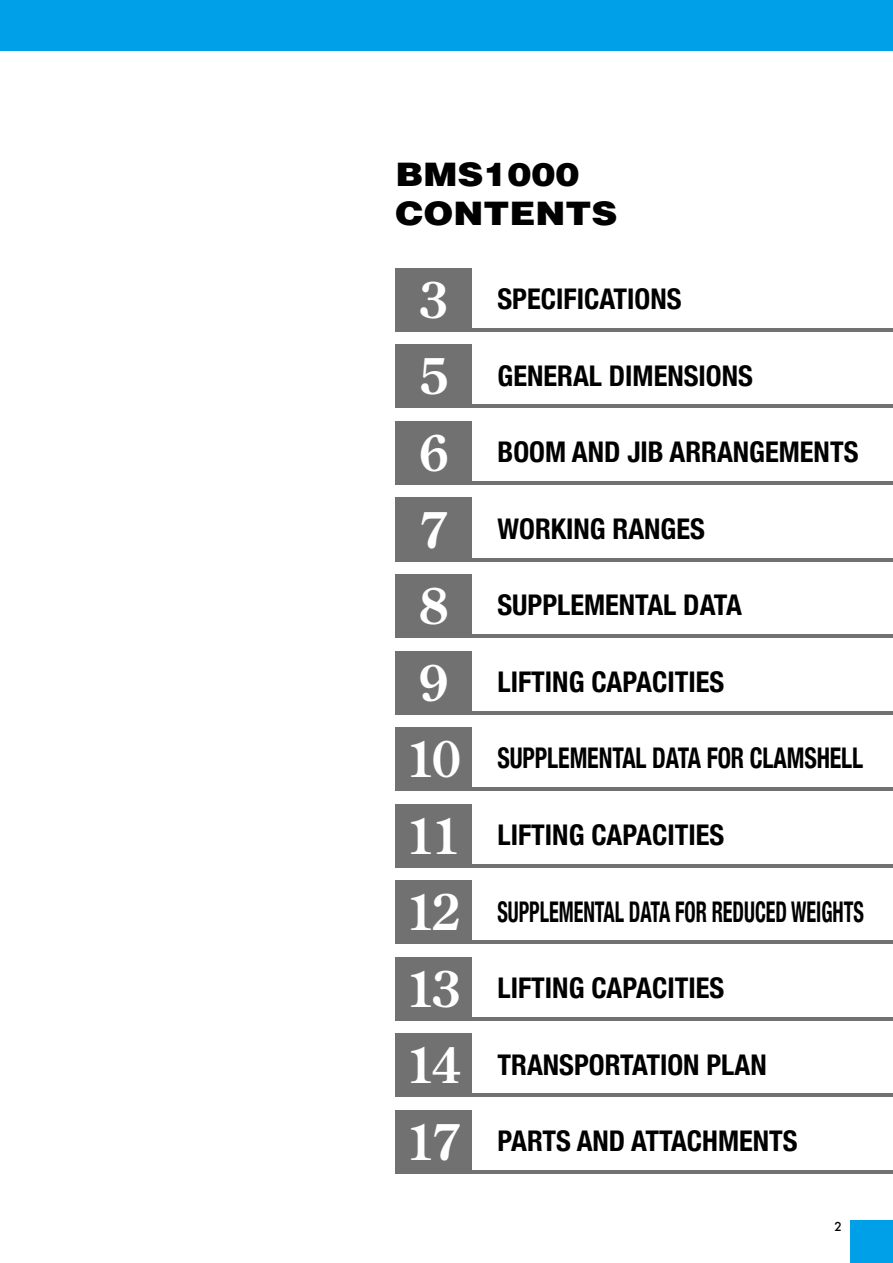
<style>
.page{position:relative;width:893px;height:1263px;background:#fff}
.page>*{position:absolute;margin:0;border:0;box-sizing:border-box;transform-origin:0 0}
.t1{font:900 32.4px/39px "Helvetica";color:#000;scale:1.11 1}
.t2{font:700 condensed 28.5px "Helvetica Neue";color:#000}
.t3{font:700 condensed 28.5px "Helvetica Neue";color:#000;scale:.71 1}
.t4{font:700 condensed 28.5px "Helvetica Neue";color:#000;scale:.84 1}
.t5{font:500 12px "Futura";color:#000}
.s1{font-family:"Century Old Style";font-stretch:normal;font-size:49.5px;color:#fff}
</style>
<div class="page">
<div style="left:0;top:0;width:893px;height:51px;background:#00a0e9"></div>
<div style="left:850px;top:1220px;width:43px;height:43px;background:#00a0e9"></div>
<hr style="left:395px;top:328px;width:498px;height:4px;background:#727171">
<div style="left:395px;top:268px;width:77px;height:64px;background:#727171"></div>
<hr style="left:395px;top:405px;width:498px;height:3px;background:#727171">
<div style="left:395px;top:344px;width:77px;height:64px;background:#727171"></div>
<hr style="left:395px;top:481px;width:498px;height:4px;background:#727171">
<div style="left:395px;top:421px;width:77px;height:64px;background:#727171"></div>
<hr style="left:395px;top:558px;width:498px;height:3px;background:#727171">
<div style="left:395px;top:497px;width:77px;height:64px;background:#727171"></div>
<hr style="left:395px;top:634px;width:498px;height:4px;background:#727171">
<div style="left:395px;top:574px;width:77px;height:64px;background:#727171"></div>
<hr style="left:395px;top:711px;width:498px;height:3px;background:#727171">
<div style="left:395px;top:651px;width:77px;height:63px;background:#727171"></div>
<hr style="left:395px;top:787px;width:498px;height:4px;background:#727171">
<div style="left:395px;top:727px;width:77px;height:64px;background:#727171"></div>
<hr style="left:395px;top:864px;width:498px;height:3px;background:#727171">
<div style="left:395px;top:804px;width:77px;height:63px;background:#727171"></div>
<hr style="left:395px;top:940px;width:498px;height:4px;background:#727171">
<div style="left:395px;top:880px;width:77px;height:64px;background:#727171"></div>
<hr style="left:395px;top:1017px;width:498px;height:3px;background:#727171">
<div style="left:395px;top:957px;width:77px;height:63px;background:#727171"></div>
<hr style="left:395px;top:1093px;width:498px;height:4px;background:#727171">
<div style="left:395px;top:1033px;width:77px;height:64px;background:#727171"></div>
<hr style="left:395px;top:1170px;width:498px;height:4px;background:#727171">
<div style="left:395px;top:1110px;width:77px;height:64px;background:#727171"></div>
<p class="t1" style="left:395px;top:154px;width:201px">BMS1000<br>CONTENTS</p>
<p class="t2" style="left:419px;top:282px;width:264px"><span class="s1">3</span> SPECIFICATIONS</p>
<p class="t2" style="left:419px;top:358px;width:335px"><span class="s1">5</span> GENERAL DIMENSIONS</p>
<p class="t2" style="left:419px;top:435px;width:441px"><span class="s1">6</span> BOOM AND JIB ARRANGEMENTS</p>
<p class="t2" style="left:419px;top:511px;width:287px"><span class="s1">7</span> WORKING RANGES</p>
<p class="t2" style="left:419px;top:588px;width:324px"><span class="s1">8</span> SUPPLEMENTAL DATA</p>
<p class="t2" style="left:419px;top:664px;width:307px"><span class="s1">9</span> LIFTING CAPACITIES</p>
<p class="t4" style="left:406px;top:741px;width:546px"><span class="s1">10</span> SUPPLEMENTAL DATA FOR CLAMSHELL</p>
<p class="t2" style="left:406px;top:818px;width:320px"><span class="s1">11</span> LIFTING CAPACITIES</p>
<p class="t3" style="left:406px;top:894px;width:646px"><span class="s1">12</span> SUPPLEMENTAL DATA FOR REDUCED WEIGHTS</p>
<p class="t2" style="left:406px;top:971px;width:320px"><span class="s1">13</span> LIFTING CAPACITIES</p>
<p class="t2" style="left:406px;top:1047px;width:362px"><span class="s1">14</span> TRANSPORTATION PLAN</p>
<p class="t2" style="left:406px;top:1124px;width:393px"><span class="s1">17</span> PARTS AND ATTACHMENTS</p>
<p class="t5" style="left:834px;top:1218px;width:9px">2</p>
</div>
